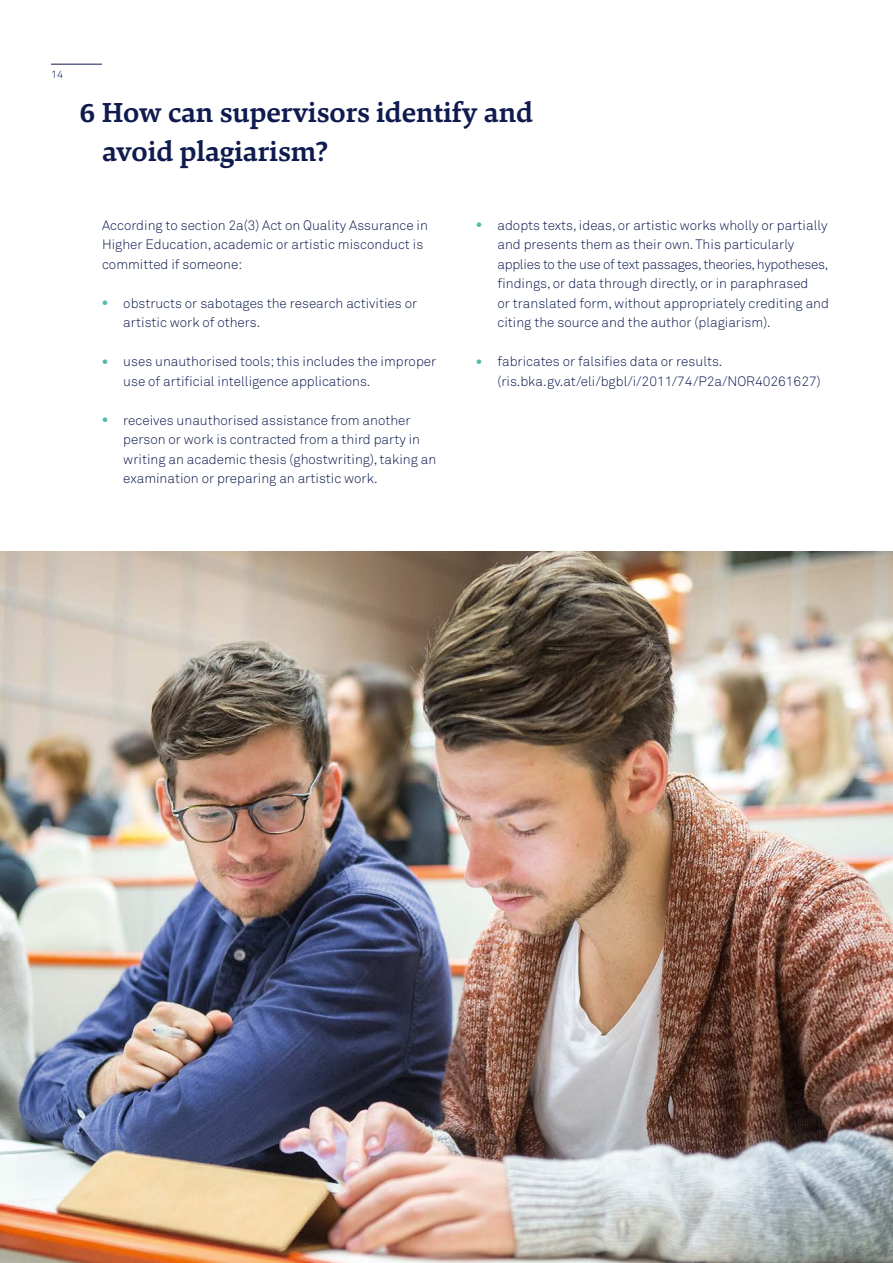
<style>
.page{position:relative;width:893px;height:1263px;background:#fff}
.page>*{position:absolute;margin:0;border:0;box-sizing:border-box;transform-origin:0 0}
.t1{font:700 28.5px/39px "Danton";color:#0f1b4f}
.t2{font:300 13.5px/19.5px "Akkurat Pro";color:#0f1b4f}
.t3{font:300 10.5px "Akkurat Pro";color:#0f1b4f}
.s1{font-family:"Danton";font-weight:700;font-size:16.5px;color:#52bbab}
</style>
<div class="page">
<hr style="left:51px;top:64px;width:51px;height:1px;background:#0f1b4f">
<img style="left:0;top:551px;width:893px;height:712px">
<p class="t3" style="left:51px;top:68px;width:13px">14</p>
<h1 class="t1" style="left:102px;top:93px;width:432px;text-indent:-23px">6 How can supervisors identify and avoid plagiarism?</h1>
<p class="t2" style="left:102px;top:215px;width:327px">According to section 2a(3) Act on Quality Assurance in<br>Higher Education, academic or artistic misconduct is committed if someone:</p>
<p class="t2" style="left:123px;top:293px;width:295px;text-indent:-21px"><span class="s1">•</span> obstructs or sabotages the research activities or artistic work of others.</p>
<p class="t2" style="left:123px;top:352px;width:314px;text-indent:-21px"><span class="s1">•</span> uses unauthorised tools; this includes the improper use of artificial intelligence applications.</p>
<p class="t2" style="left:123px;top:410px;width:315px;text-indent:-21px"><span class="s1">•</span> receives unauthorised assistance from another person or work is contracted from a third party in writing an academic thesis (ghostwriting), taking an examination or preparing an artistic work.</p>
<p class="t2" style="left:497px;top:215px;width:333px;text-indent:-21px"><span class="s1">•</span> adopts texts, ideas, or artistic works wholly or partially and presents them as their own. This particularly applies to the use of text passages, theories, hypotheses, findings, or data through directly, or in paraphrased<br>or translated form, without appropriately crediting and citing the source and the author (plagiarism).</p>
<p class="t2" style="left:497px;top:352px;width:325px;text-indent:-21px"><span class="s1">•</span> fabricates or falsifies data or results. (ris.bka.gv.at/eli/bgbl/i/2011/74/P2a/NOR40261627)</p>
</div>
